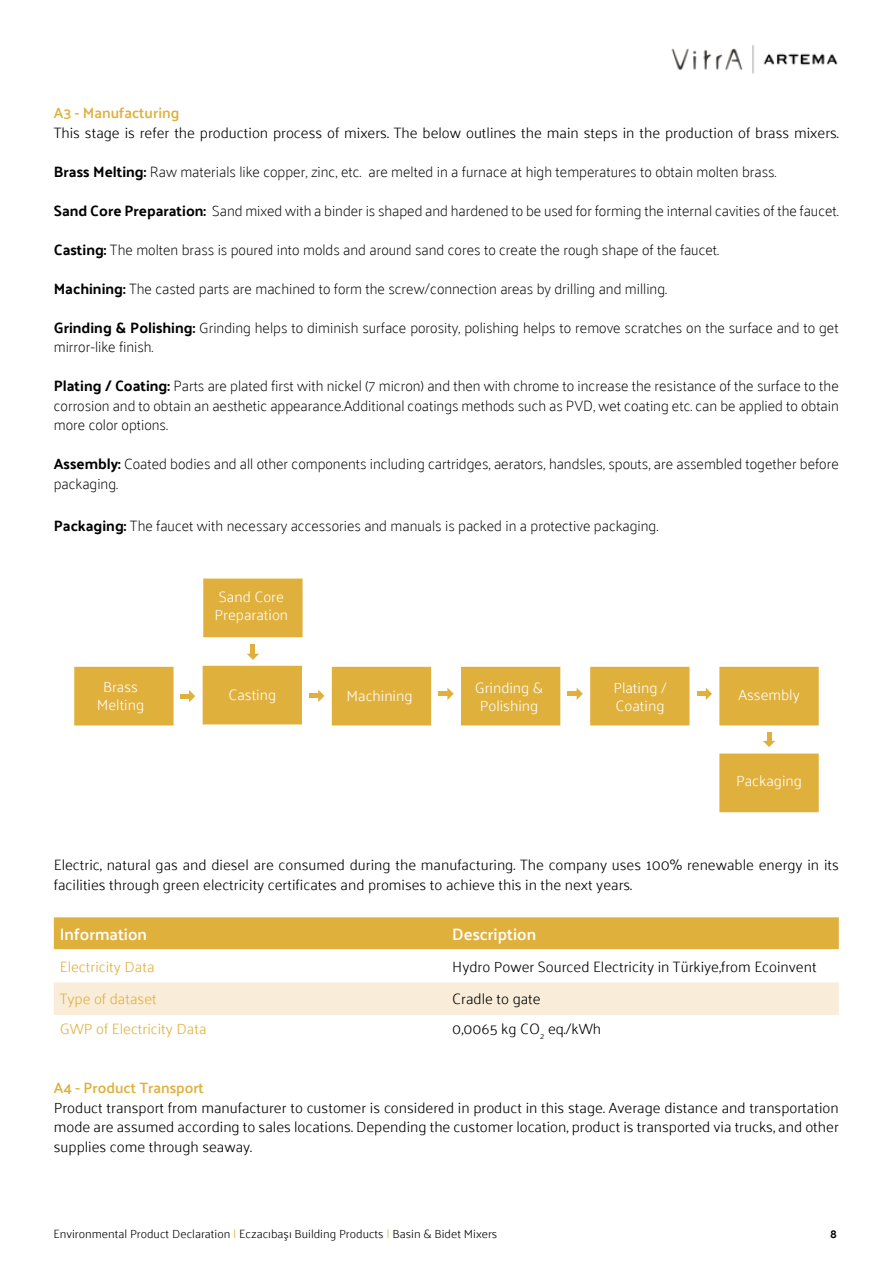
<style>
.page{position:relative;width:893px;height:1263px;background:#fff}
.page>*{position:absolute;margin:0;border:0;box-sizing:border-box;transform-origin:0 0}
.t1{font:600 16.5px "Palanquin";color:#fff}
.t2{font:100 15px/19.5px "Palanquin";color:#000}
.t3{font:300 15px/19.5px "Palanquin";color:#000}
.t4{font:300 15px/18px "Palanquin";color:#fff;text-align:center}
.t5{font:300 15px "Palanquin";color:#e0b03c}
.t6{font:600 15px "Palanquin";color:#e0b03c}
.t7{font:300 12px "Palanquin";color:#000101}
.t8{font:700 12px "Palanquin";color:#000101}
.s1{font-weight:700}
.s2{color:#e0b03c}
</style>
<div class="page">
<img style="left:671px;top:45px;width:167px;height:29px">
<div style="left:54px;top:917px;width:785px;height:32px;background:#e0b03c"></div>
<svg style="left:54px;top:949px;width:785px;height:1px"></svg>
<div style="left:54px;top:982px;width:785px;height:33px;background:#f9edd9"></div>
<div style="left:719px;top:753px;width:100px;height:59px;background:#e0b03c;border:2px solid #e0b03c"></div>
<div style="left:74px;top:667px;width:100px;height:58px;background:#e0b03c;border:2px solid #e0b03c"></div>
<div style="left:203px;top:666px;width:99px;height:58px;background:#e0b03c"></div>
<div style="left:332px;top:667px;width:99px;height:58px;background:#e0b03c"></div>
<div style="left:461px;top:667px;width:99px;height:58px;background:#e0b03c"></div>
<div style="left:590px;top:667px;width:99px;height:58px;background:#e0b03c"></div>
<div style="left:719px;top:667px;width:100px;height:58px;background:#e0b03c;border:2px solid #e0b03c"></div>
<svg style="left:180px;top:690px;width:15px;height:12px"></svg>
<hr style="left:309px;top:694px;width:10px;height:4px;background:#e0b03c">
<svg style="left:316px;top:690px;width:8px;height:12px"></svg>
<div style="left:438px;top:691px;width:10px;height:5px;background:#e0b03c"></div>
<svg style="left:447px;top:687px;width:7px;height:13px"></svg>
<div style="left:568px;top:691px;width:9px;height:5px;background:#e0b03c"></div>
<svg style="left:576px;top:687px;width:7px;height:13px"></svg>
<div style="left:697px;top:691px;width:9px;height:5px;background:#e0b03c"></div>
<svg style="left:705px;top:687px;width:7px;height:13px"></svg>
<svg style="left:763px;top:732px;width:12px;height:15px"></svg>
<svg style="left:247px;top:645px;width:12px;height:15px"></svg>
<div style="left:203px;top:579px;width:100px;height:58px;background:#e0b03c;border:2px solid #e0b03c"></div>
<p class="t6" style="left:54px;top:104px;width:127px">A3 - Manufacturing</p>
<p class="t3" style="left:54px;top:123px;width:786px">This stage is refer the production process of mixers. The below outlines the main steps in the production of brass mixers.</p>
<p class="t2" style="left:54px;top:162px;width:724px"><span class="s1">Brass Melting:</span> Raw materials like copper, zinc, etc. are melted in a furnace at high temperatures to obtain molten brass.</p>
<p class="t2" style="left:54px;top:201px;width:787px"><span class="s1">Sand Core Preparation:</span> Sand mixed with a binder is shaped and hardened to be used for forming the internal cavities of the faucet.</p>
<p class="t2" style="left:54px;top:240px;width:667px"><span class="s1">Casting:</span> The molten brass is poured into molds and around sand cores to create the rough shape of the faucet.</p>
<p class="t2" style="left:54px;top:279px;width:615px"><span class="s1">Machining:</span> The casted parts are machined to form the screw/connection areas by drilling and milling.</p>
<p class="t2" style="left:54px;top:318px;width:786px"><span class="s1">Grinding &amp; Polishing:</span> Grinding helps to diminish surface porosity, polishing helps to remove scratches on the surface and to get mirror-like finish.</p>
<p class="t2" style="left:54px;top:376px;width:786px;text-align:justify"><span class="s1">Plating / Coating:</span> Parts are plated first with nickel (7 micron) and then with chrome to increase the resistance of the surface to the corrosion and to obtain an aesthetic appearance.Additional coatings methods such as PVD, wet coating etc. can be applied to obtain more color options.</p>
<p class="t2" style="left:54px;top:454px;width:786px"><span class="s1">Assembly:</span> Coated bodies and all other components including cartridges, aerators, handsles, spouts, are assembled together before packaging.</p>
<p class="t2" style="left:54px;top:516px;width:606px"><span class="s1">Packaging:</span> The faucet with necessary accessories and manuals is packed in a protective packaging.</p>
<p class="t4" style="left:215px;top:588px;width:75px;text-align:left">Sand Core<br>Preparation</p>
<p class="t4" style="left:97px;top:678px;width:49px">Brass<br>Melting</p>
<p class="t4" style="left:228px;top:686px;width:49px">Casting</p>
<p class="t4" style="left:346px;top:686px;width:68px">Machining</p>
<p class="t4" style="left:475px;top:679px;width:70px">Grinding &amp;<br>Polishing</p>
<p class="t4" style="left:613px;top:679px;width:55px;text-align:left">Plating /<br>Coating</p>
<p class="t4" style="left:738px;top:686px;width:63px">Assembly</p>
<p class="t4" style="left:736px;top:772px;width:67px">Packaging</p>
<p class="t3" style="left:54px;top:855px;width:786px">Electric, natural gas and diesel are consumed during the manufacturing. The company uses 100% renewable energy in its facilities through green electricity certificates and promises to achieve this in the next years.</p>
<p class="t1" style="left:60px;top:924px;width:89px">Information</p>
<p class="t1" style="left:452px;top:924px;width:85px">Description</p>
<p class="t5" style="left:60px;top:958px;width:96px">Electricity Data</p>
<p class="t3" style="left:452px;top:957px;width:366px">Hydro Power Sourced Electricity in Türkiye,from Ecoinvent</p>
<p class="t5" style="left:60px;top:990px;width:99px">Type of dataset</p>
<p class="t3" style="left:452px;top:989px;width:90px">Cradle to gate</p>
<p class="t5" style="left:60px;top:1019px;width:148px">GWP of Electricity Data</p>
<p class="t3" style="left:452px;top:1018px;width:150px">0,0065 kg CO<sub>2</sub> eq./kWh</p>
<p class="t6" style="left:54px;top:1079px;width:152px">A4 - Product Transport</p>
<p class="t3" style="left:54px;top:1098px;width:786px;text-align:justify">Product transport from manufacturer to customer is considered in product in this stage. Average distance and transportation mode are assumed according to sales locations. Depending the customer location, product is transported via trucks, and other supplies come through seaway.</p>
<p class="t7" style="left:54px;top:1227px;width:445px">Environmental Product Declaration <span class="s2">|</span> Eczacıbaşı Building Products <span class="s2">|</span> Basin &amp; Bidet Mixers</p>
<p class="t8" style="left:830px;top:1227px;width:8px">8</p>
</div>
